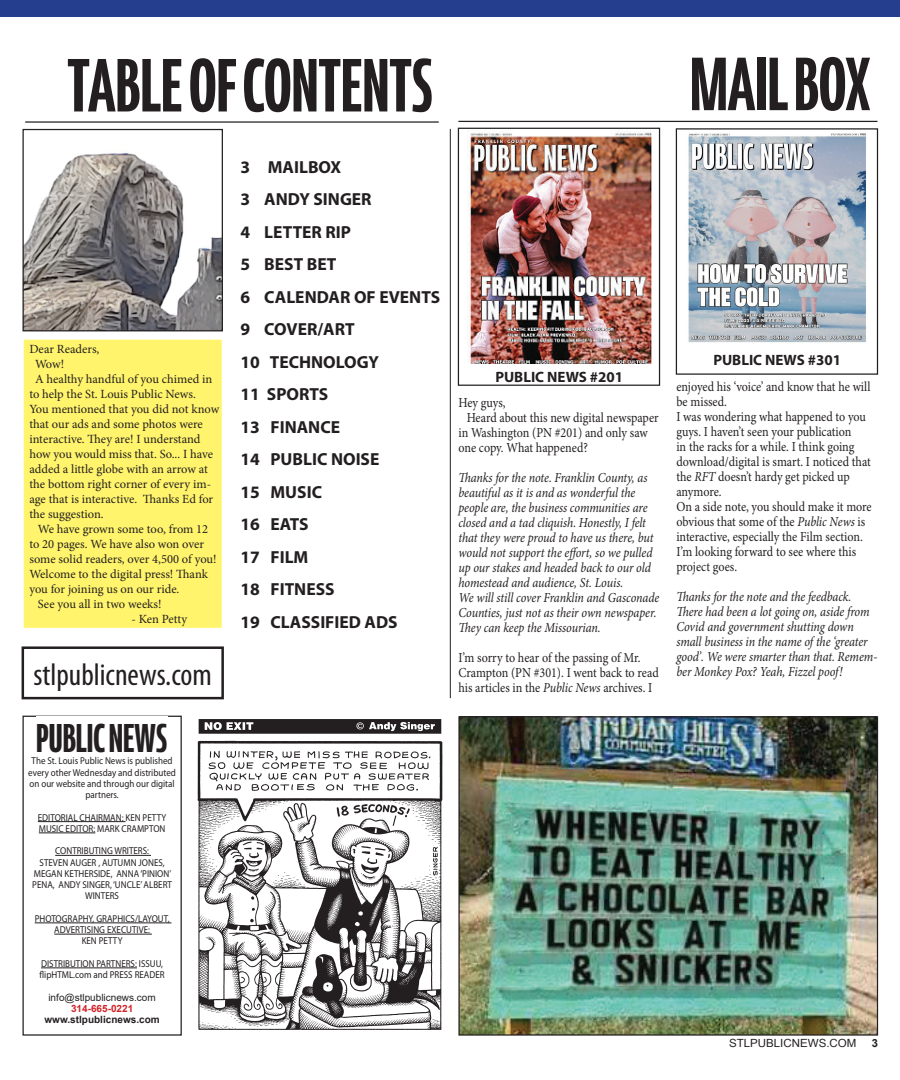
<style>
.page{position:relative;width:900px;height:1080px;background:#fff}
.page>*{position:absolute;margin:0;border:0;box-sizing:border-box;transform-origin:0 0}
.t1{font:500 extra-condensed 75px "Coegit W01";color:#231f20}
.t2{font:500 extra-condensed 40px "Coegit W01";color:#231f20}
.t3{font:condensed 31.25px "Myriad Pro";color:#231f20}
.t4{font:700 17.5px/32.5px "Myriad Pro";color:#231f20}
.t5{font:700 15px "Myriad Pro";color:#231f20}
.t6{font:italic 13.75px/15px "Minion Pro";letter-spacing:-.01em;color:#231f20;scale:.88 1}
.t7{font:13.75px/15px "Minion Pro";letter-spacing:-.005em;color:#231f20;scale:.88 1}
.t8{font:12.5px "Minion Pro";letter-spacing:-.005em;color:#231f20}
.t9{font:11.25px "Arial Narrow";color:#231f20;scale:1.25 1}
.t10{font:700 11.25px "Arial";color:#231f20}
.t11{font:10px/11.2px "Myriad Pro";color:#231f20;text-align:center;scale:.9 1}
.t12{font:10px "Arial";color:#231f20}
.t13{font:700 10px "Arial";color:#231f20}
.t14{font:700 10px "Arial";color:#d1232a}
.s1{font-style:italic}
</style>
<div class="page">
<img style="left:460px;top:718px;width:416px;height:316px">
<div style="left:458px;top:716px;width:420px;height:320px;border:1px solid #231f20"></div>
<hr style="left:458px;top:121px;width:420px;height:1px;background:#231f20">
<hr style="left:450px;top:129px;width:1px;height:569px;background:#231f20">
<img style="left:24px;top:152px;width:197px;height:177px">
<div style="left:22px;top:129px;width:201px;height:202px;border:1px solid #231f20"></div>
<div style="left:23px;top:339px;width:199px;height:289px;background:#fff46b"></div>
<div style="left:22px;top:338px;width:201px;height:291px;border:1px solid #fff"></div>
<hr style="left:25px;top:121px;width:414px;height:2px;background:#231f20">
<hr style="left:38px;top:821px;width:87px;height:1px;background:#231f20">
<hr style="left:39px;top:833px;width:56px;height:1px;background:#231f20">
<hr style="left:55px;top:855px;width:96px;height:1px;background:#231f20">
<hr style="left:35px;top:923px;width:136px;height:1px;background:#231f20">
<hr style="left:54px;top:934px;width:98px;height:1px;background:#231f20">
<hr style="left:41px;top:968px;width:96px;height:1px;background:#231f20">
<div style="left:22px;top:716px;width:160px;height:320px;border:1px solid #231f20"></div>
<div style="left:22px;top:646px;width:202px;height:53px;border:2px solid #231f20"></div>
<img style="left:197px;top:719px;width:246px;height:311px">
<div style="left:36px;top:716px;width:132px;height:36px;background:#fff"></div>
<div style="left:0;top:0;width:900px;height:17px;background:#253f8e"></div>
<img style="left:467px;top:132px;width:184px;height:232px">
<img style="left:688px;top:133px;width:178px;height:210px">
<div style="left:676px;top:128px;width:202px;height:247px;border:1px solid #231f20"></div>
<div style="left:458px;top:128px;width:202px;height:258px;border:1px solid #231f20"></div>
<h1 class="t1" style="left:67px;top:45px;width:367px">TABLE OF CONTENTS</h1>
<h1 class="t1" style="left:690px;top:44px;width:181px">MAIL BOX</h1>
<p class="t8" style="left:29px;top:341px;width:72px">Dear Readers,</p>
<p class="t8" style="left:35px;top:356px;width:31px">Wow!</p>
<p class="t8" style="left:35px;top:371px;width:179px">A healthy handful of you chimed in</p>
<p class="t8" style="left:29px;top:386px;width:168px">to help the St. Louis Public News.</p>
<p class="t8" style="left:29px;top:401px;width:191px">You mentioned that you did not know</p>
<p class="t8" style="left:29px;top:416px;width:175px">that our ads and some photos were</p>
<p class="t8" style="left:29px;top:431px;width:173px">interactive. They are! I understand</p>
<p class="t8" style="left:29px;top:446px;width:185px">how you would miss that. So... I have</p>
<p class="t8" style="left:29px;top:461px;width:180px">added a little globe with an arrow at</p>
<p class="t8" style="left:29px;top:476px;width:183px">the bottom right corner of every im-</p>
<p class="t8" style="left:29px;top:491px;width:185px">age that is interactive. Thanks Ed for</p>
<p class="t8" style="left:29px;top:506px;width:76px">the suggestion.</p>
<p class="t8" style="left:38px;top:521px;width:172px">We have grown some too, from 12</p>
<p class="t8" style="left:29px;top:536px;width:176px">to 20 pages. We have also won over</p>
<p class="t8" style="left:29px;top:551px;width:189px">some solid readers, over 4,500 of you!</p>
<p class="t8" style="left:29px;top:566px;width:180px">Welcome to the digital press! Thank</p>
<p class="t8" style="left:29px;top:581px;width:152px">you for joining us on our ride.</p>
<p class="t8" style="left:38px;top:596px;width:125px">See you all in two weeks!</p>
<p class="t8" style="left:132px;top:611px;width:57px">- Ken Petty</p>
<h3 class="t3" style="left:34px;top:655px;width:180px">stlpublicnews.com</h3>
<h2 class="t2" style="left:36px;top:716px;width:132px">PUBLIC NEWS</h2>
<p class="t11" style="left:28px;top:755px;width:166px">The St. Louis Public News is published every other Wednesday and distributed on our website and through our digital partners.</p>
<p class="t11" style="left:38px;top:811px;width:144px;text-align:left">EDITORIAL CHAIRMAN: KEN PETTY<br>MUSIC EDITOR: MARK CRAMPTON</p>
<p class="t11" style="left:32px;top:845px;width:157px">CONTRIBUTING WRITERS:<br>STEVEN AUGER , AUTUMN JONES,<br>MEGAN KETHERSIDE, ANNA ‘PINION’<br>PENA, ANDY SINGER, ‘UNCLE’ ALBERT<br>WINTERS</p>
<p class="t11" style="left:35px;top:913px;width:151px">PHOTOGRAPHY, GRAPHICS/LAYOUT,<br>ADVERTISING EXECUTIVE:<br>KEN PETTY</p>
<p class="t11" style="left:40px;top:958px;width:141px;text-align:left">DISTRIBUTION PARTNERS: ISSUU, flipHTML.com and PRESS READER</p>
<p class="t12" style="left:48px;top:990px;width:109px">info@stlpublicnews.com</p>
<p class="t14" style="left:71px;top:1001px;width:64px">314-665-0221</p>
<p class="t13" style="left:45px;top:1013px;width:117px">www.stlpublicnews.com</p>
<p class="t4" style="left:240px;top:150px;width:201px">3 MAILBOX<br>3 ANDY SINGER<br>4 LETTER RIP<br>5 BEST BET<br>6 CALENDAR OF EVENTS<br>9 COVER/ART<br>10 TECHNOLOGY<br>11 SPORTS<br>13 FINANCE<br>14 PUBLIC NOISE<br>15 MUSIC<br>16 EATS<br>17 FILM<br>18 FITNESS<br>19 CLASSIFIED ADS</p>
<p class="t5" style="left:495px;top:367px;width:129px">PUBLIC NEWS #201</p>
<p class="t7" style="left:458px;top:395px;width:55px">Hey guys,</p>
<p class="t7" style="left:467px;top:410px;width:220px">Heard about this new digital newspaper</p>
<p class="t7" style="left:458px;top:425px;width:217px">in Washington (PN #201) and only saw</p>
<p class="t7" style="left:458px;top:440px;width:149px">one copy. What happened?</p>
<p class="t6" style="left:458px;top:470px;width:230px">Thanks for the note. Franklin County, as beautiful as it is and as wonderful the people are, the business communities are closed and a tad cliquish. Honestly, I felt that they were proud to have us there, but would not support the effort, so we pulled up our stakes and headed back to our old homestead and audience, St. Louis.<br>We will still cover Franklin and Gasconade Counties, just not as their own newspaper.<br>They can keep the Missourian.</p>
<p class="t7" style="left:458px;top:650px;width:229px">I’m sorry to hear of the passing of Mr.<br>Crampton (PN #301). I went back to read his articles in the <span class="s1">Public News</span> archives. I</p>
<p class="t5" style="left:713px;top:350px;width:129px">PUBLIC NEWS #301</p>
<p class="t7" style="left:676px;top:379px;width:223px">enjoyed his ‘voice’ and know that he will be missed.<br>I was wondering what happened to you guys. I haven’t seen your publication<br>in the racks for a while. I think going download/digital is smart. I noticed that the <span class="s1">RFT</span> doesn’t hardy get picked up anymore.<br>On a side note, you should make it more obvious that some of the <span class="s1">Public News</span> is interactive, especially the Film section.<br>I’m looking forward to see where this project goes.</p>
<p class="t6" style="left:676px;top:589px;width:230px">Thanks for the note and the feedback.<br>There had been a lot going on, aside from Covid and government shutting down small business in the name of the ‘greater good’. We were smarter than that. Remem&shy;ber Monkey Pox? Yeah, Fizzel poof!</p>
<p class="t9" style="left:729px;top:1035px;width:104px">STLPUBLICNEWS.COM</p>
<p class="t10" style="left:872px;top:1035px;width:8px">3</p>
</div>
